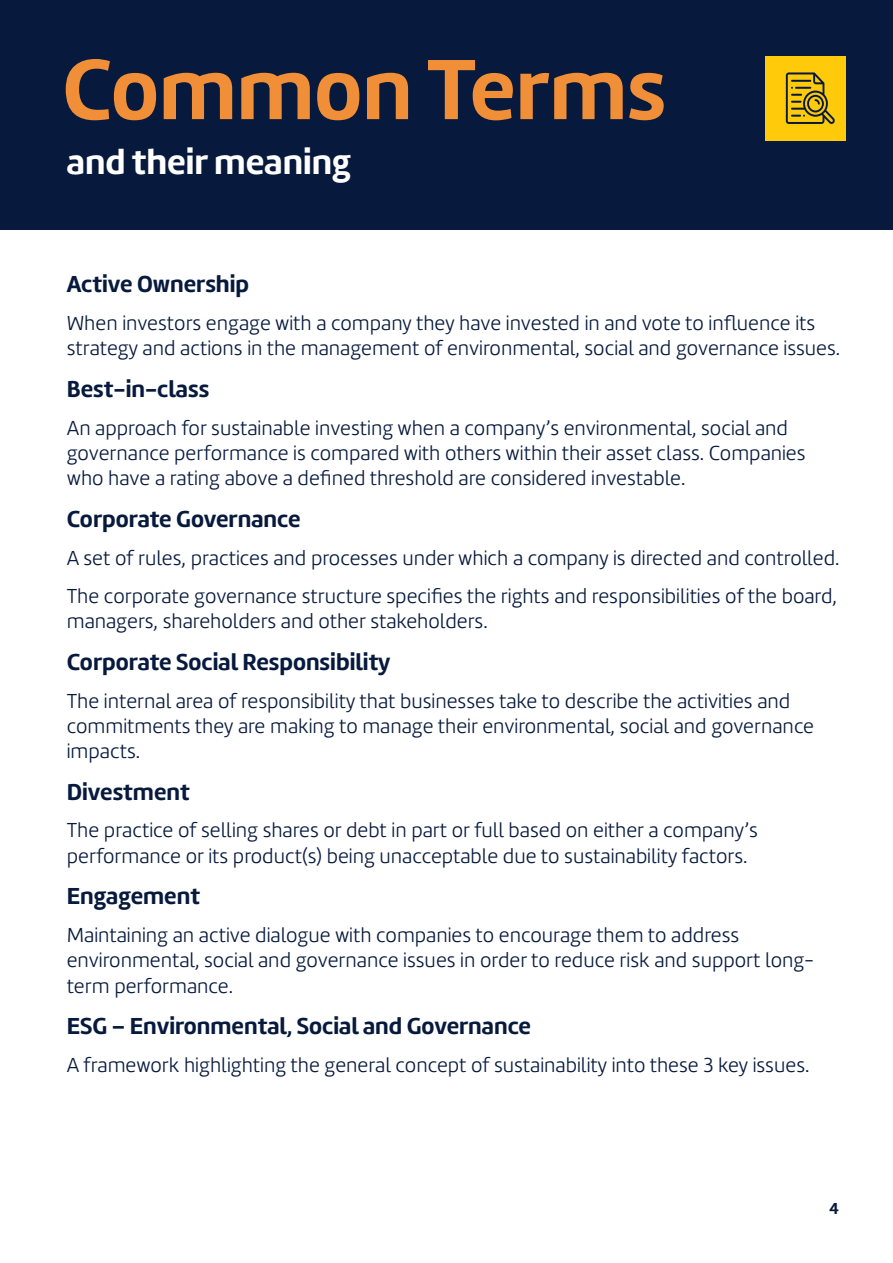
<style>
.page{position:relative;width:893px;height:1263px;background:#fff}
.page>*{position:absolute;margin:0;border:0;box-sizing:border-box;transform-origin:0 0}
.Title_01{font:700 88.5px "Marine";color:#f08f37}
.Title_03{font:700 36px "Marine";color:#fff}
.Intro_Text_Left{font:700 24px "Marine";color:#071a3d}
.Intro_Text_Left-2{font:300 21px/25.2px "Marine";color:#071a3d}
.t1{font:700 16.5px "Marine";color:#071a3d}
</style>
<div class="page">
<div style="left:0;top:0;width:893px;height:230px;background:#071a3d"></div>
<div style="left:765px;top:56px;width:81px;height:84px;background:#feca0a"></div>
<svg style="left:786px;top:72px;width:49px;height:52px"></svg>
<hr style="left:791px;top:80px;width:20px;height:2px;background:#071a3d">
<p class="Title_01" style="left:62px;top:31px;width:605px">Common Terms</p>
<p class="Title_03" style="left:67px;top:139px;width:285px">and their meaning</p>
<p class="Intro_Text_Left" style="left:67px;top:268px;width:184px">Active Ownership</p>
<p class="Intro_Text_Left-2" style="left:67px;top:310px;width:775px">When investors engage with a company they have invested in and vote to influence its strategy and actions in the management of environmental, social and governance issues.</p>
<p class="Intro_Text_Left" style="left:67px;top:373px;width:144px">Best-in-class</p>
<p class="Intro_Text_Left-2" style="left:67px;top:415px;width:740px">An approach for sustainable investing when a company’s environmental, social and governance performance is compared with others within their asset class. Companies who have a rating above a defined threshold are considered investable.</p>
<p class="Intro_Text_Left" style="left:67px;top:503px;width:235px">Corporate Governance</p>
<p class="Intro_Text_Left-2" style="left:67px;top:545px;width:774px">A set of rules, practices and processes under which a company is directed and controlled.</p>
<p class="Intro_Text_Left-2" style="left:67px;top:583px;width:772px">The corporate governance structure specifies the rights and responsibilities of the board, managers, shareholders and other stakeholders.</p>
<p class="Intro_Text_Left" style="left:67px;top:646px;width:325px">Corporate Social Responsibility</p>
<p class="Intro_Text_Left-2" style="left:67px;top:688px;width:749px">The internal area of responsibility that businesses take to describe the activities and commitments they are making to manage their environmental, social and governance impacts.</p>
<p class="Intro_Text_Left" style="left:67px;top:776px;width:125px">Divestment</p>
<p class="Intro_Text_Left-2" style="left:67px;top:818px;width:692px">The practice of selling shares or debt in part or full based on either a company’s performance or its product(s) being unacceptable due to sustainability factors.</p>
<p class="Intro_Text_Left" style="left:67px;top:880px;width:135px">Engagement</p>
<p class="Intro_Text_Left-2" style="left:67px;top:922px;width:749px">Maintaining an active dialogue with companies to encourage them to address environmental, social and governance issues in order to reduce risk and support long&shy;term performance.</p>
<p class="Intro_Text_Left" style="left:67px;top:1010px;width:466px">ESG – Environmental, Social and Governance</p>
<p class="Intro_Text_Left-2" style="left:67px;top:1052px;width:744px">A framework highlighting the general concept of sustainability into these 3 key issues.</p>
<p class="t1" style="left:829px;top:1197px;width:12px">4</p>
</div>
